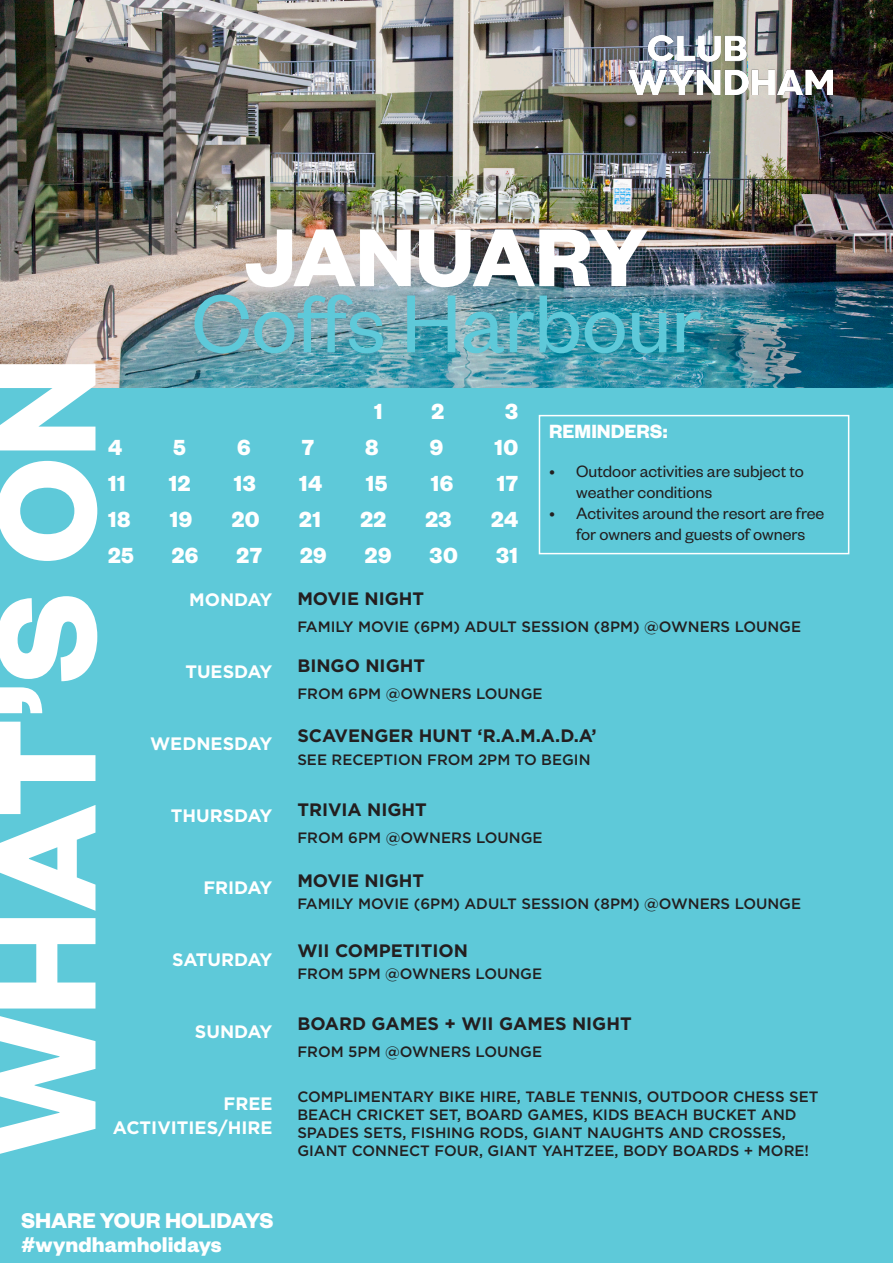
<style>
.page{position:relative;width:893px;height:1263px;background:#fff}
.page>*{position:absolute;margin:0;border:0;box-sizing:border-box;transform-origin:0 0}
.t1{font:700 153px "Founders Grotesk";color:#fff}
.t2{font:90px "Founders Grotesk";color:#5ec9d9}
.t3{font:700 90px "Founders Grotesk";letter-spacing:-.01em;color:#fff}
.t4{font:700 24px "Founders Grotesk";letter-spacing:.02em;color:#fff}
.t5{font:700 23.4px "Founders Grotesk";color:#fff}
.t6{font:700 21px "Founders Grotesk";color:#fff}
.t7{font:18px/21px "Founders Grotesk";color:#231f20}
.t8{font:700 18px "Gotham";color:#231f20}
.t9{font:700 18px "Gotham";color:#fff}
.t10{font:500 15px/18px "Gotham";color:#231f20}
</style>
<div class="page">
<img style="left:0;top:0;width:893px;height:388px">
<div style="left:0;top:388px;width:893px;height:875px;background:#5ec9d9"></div>
<div style="left:539px;top:415px;width:310px;height:139px;border:2px solid #fff"></div>
<img style="left:629px;top:35px;width:204px;height:60px">
<p class="t1" style="left:-51px;top:1154px;width:799px;rotate:-90deg">WHAT’S ON</p>
<p class="t3" style="left:245px;top:200px;width:405px">JANUARY</p>
<p class="t2" style="left:192px;top:268px;width:511px">Coffs Harbour</p>
<p class="t4" style="left:374px;top:396px;width:10px">1</p>
<p class="t4" style="left:431px;top:396px;width:14px">2</p>
<p class="t4" style="left:505px;top:396px;width:15px">3</p>
<p class="t4" style="left:108px;top:432px;width:16px">4</p>
<p class="t4" style="left:173px;top:432px;width:14px">5</p>
<p class="t4" style="left:237px;top:432px;width:15px">6</p>
<p class="t4" style="left:302px;top:432px;width:14px">7</p>
<p class="t4" style="left:365px;top:432px;width:15px">8</p>
<p class="t4" style="left:430px;top:432px;width:15px">9</p>
<p class="t4" style="left:494px;top:432px;width:25px">10</p>
<p class="t4" style="left:108px;top:468px;width:19px">11</p>
<p class="t4" style="left:169px;top:468px;width:23px">12</p>
<p class="t4" style="left:234px;top:468px;width:23px">13</p>
<p class="t4" style="left:299px;top:468px;width:25px">14</p>
<p class="t4" style="left:366px;top:468px;width:23px">15</p>
<p class="t4" style="left:431px;top:468px;width:24px">16</p>
<p class="t4" style="left:497px;top:468px;width:23px">17</p>
<p class="t4" style="left:108px;top:504px;width:24px">18</p>
<p class="t4" style="left:170px;top:504px;width:24px">19</p>
<p class="t4" style="left:232px;top:504px;width:29px">20</p>
<p class="t4" style="left:299px;top:504px;width:23px">21</p>
<p class="t4" style="left:360px;top:504px;width:27px">22</p>
<p class="t4" style="left:425px;top:504px;width:28px">23</p>
<p class="t4" style="left:491px;top:504px;width:29px">24</p>
<p class="t4" style="left:108px;top:540px;width:27px">25</p>
<p class="t4" style="left:172px;top:540px;width:28px">26</p>
<p class="t4" style="left:237px;top:540px;width:27px">27</p>
<p class="t4" style="left:300px;top:540px;width:28px">29</p>
<p class="t4" style="left:365px;top:540px;width:28px">29</p>
<p class="t4" style="left:430px;top:540px;width:30px">30</p>
<p class="t4" style="left:496px;top:540px;width:24px">31</p>
<p class="t6" style="left:549px;top:418px;width:120px">REMINDERS:</p>
<p class="t7" style="left:576px;top:460px;width:229px;text-indent:-27px">• Outdoor activities are subject to weather conditions</p>
<p class="t7" style="left:549px;top:502px;width:277px;text-align:center">• Activites around the resort are free for owners and guests of owners</p>
<p class="t9" style="left:189px;top:587px;width:85px">MONDAY</p>
<p class="t9" style="left:185px;top:659px;width:89px">TUESDAY</p>
<p class="t9" style="left:150px;top:731px;width:124px">WEDNESDAY</p>
<p class="t9" style="left:171px;top:803px;width:103px">THURSDAY</p>
<p class="t9" style="left:203px;top:875px;width:71px">FRIDAY</p>
<p class="t9" style="left:172px;top:947px;width:102px">SATURDAY</p>
<p class="t9" style="left:195px;top:1019px;width:79px">SUNDAY</p>
<p class="t9" style="left:224px;top:1091px;width:50px">FREE</p>
<p class="t9" style="left:113px;top:1115px;width:161px">ACTIVITIES/HIRE</p>
<p class="t8" style="left:297px;top:587px;width:128px">MOVIE NIGHT</p>
<p class="t10" style="left:297px;top:618px;width:505px">FAMILY MOVIE (6PM) ADULT SESSION (8PM) @OWNERS LOUNGE</p>
<p class="t8" style="left:297px;top:654px;width:129px">BINGO NIGHT</p>
<p class="t10" style="left:297px;top:684px;width:247px">FROM 6PM @OWNERS LOUNGE</p>
<p class="t8" style="left:297px;top:724px;width:301px">SCAVENGER HUNT ‘R.A.M.A.D.A’</p>
<p class="t10" style="left:297px;top:750px;width:295px">SEE RECEPTION FROM 2PM TO BEGIN</p>
<p class="t8" style="left:297px;top:797px;width:131px">TRIVIA NIGHT</p>
<p class="t10" style="left:297px;top:828px;width:247px">FROM 6PM @OWNERS LOUNGE</p>
<p class="t8" style="left:297px;top:868px;width:128px">MOVIE NIGHT</p>
<p class="t10" style="left:297px;top:895px;width:505px">FAMILY MOVIE (6PM) ADULT SESSION (8PM) @OWNERS LOUNGE</p>
<p class="t8" style="left:297px;top:938px;width:172px">WII COMPETITION</p>
<p class="t10" style="left:297px;top:965px;width:246px">FROM 5PM @OWNERS LOUNGE</p>
<p class="t8" style="left:297px;top:1012px;width:336px">BOARD GAMES + WII GAMES NIGHT</p>
<p class="t10" style="left:297px;top:1043px;width:246px">FROM 5PM @OWNERS LOUNGE</p>
<p class="t10" style="left:297px;top:1088px;width:523px">COMPLIMENTARY BIKE HIRE, TABLE TENNIS, OUTDOOR CHESS SET</p>
<p class="t10" style="left:297px;top:1106px;width:513px">BEACH CRICKET SET, BOARD GAMES, KIDS BEACH BUCKET AND<br>SPADES SETS, FISHING RODS, GIANT NAUGHTS AND CROSSES,<br>GIANT CONNECT FOUR, GIANT YAHTZEE, BODY BOARDS + MORE!</p>
<p class="t5" style="left:21px;top:1206px;width:254px">SHARE YOUR HOLIDAYS</p>
<p class="t5" style="left:21px;top:1230px;width:202px">#wyndhamholidays</p>
</div>
